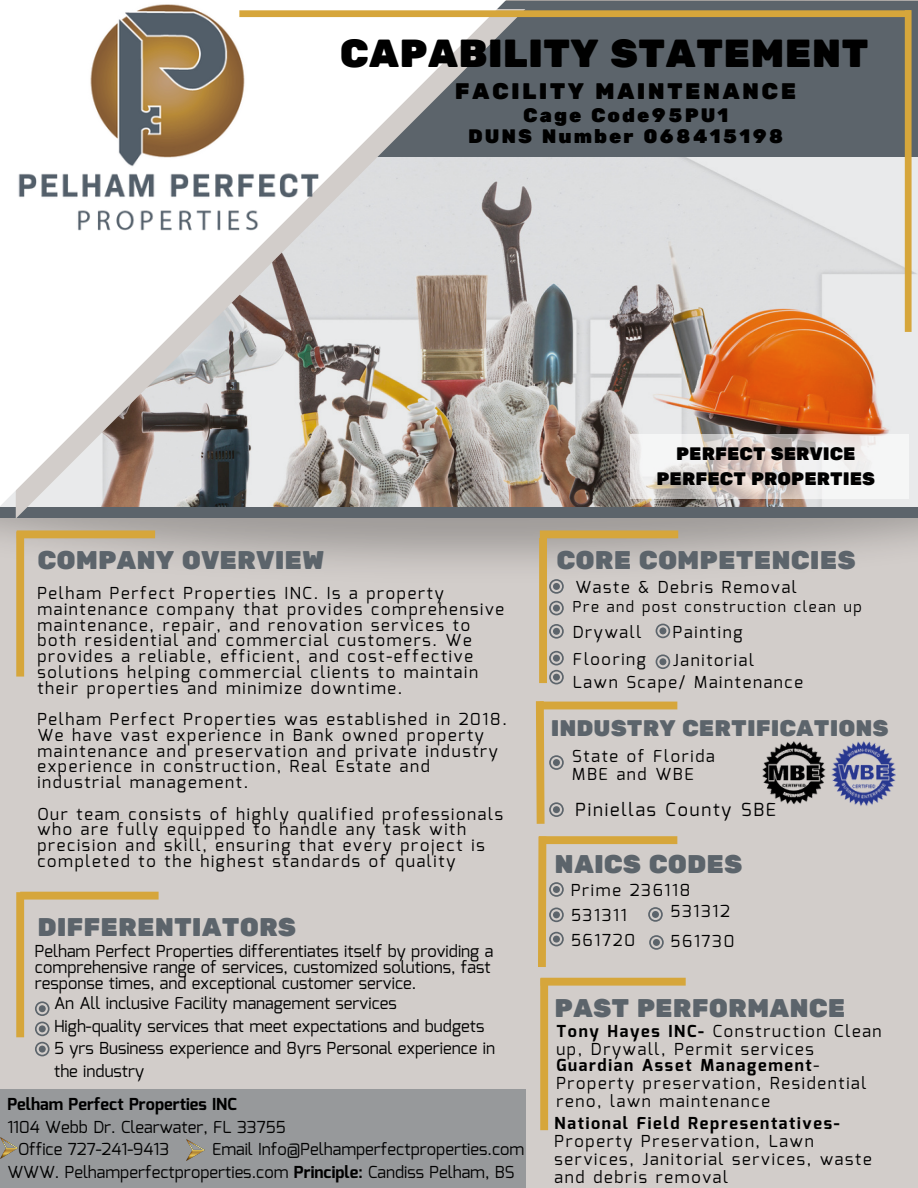
<style>
.page{position:relative;width:918px;height:1188px;background:#d2cdca}
.page>*{position:absolute;margin:0;border:0;box-sizing:border-box;transform-origin:0 0}
.t1{font:39px "Rubik One";color:#000}
.t2{font:25.5px "Rubik One";color:#5c646b}
.t3{font:22.5px "Rubik One";color:#5c646b}
.t4{font:22.5px "Rubik One";letter-spacing:.1em;color:#000}
.t5{font:19.5px/21.3px "Rubik One";letter-spacing:.1em;color:#000;text-align:center}
.t6{font:18px/24.8px "Rubik One";color:#000;text-align:center}
.t7{font:18px "Mina";letter-spacing:.1em;color:#000}
.t8{font:16.5px/15.8px "Mina";letter-spacing:.1em;color:#000}
.t9{font:16.5px/22.5px "Mina";color:#000}
.t10{font:700 16.5px "Mina";letter-spacing:.1em;color:#000}
.t11{font:700 16.5px "Mina";color:#000}
.t12{font:15px "Mina";letter-spacing:.1em;color:#000}
.s1{font-weight:700}
</style>
<div class="page">
<div style="left:0;top:1px;width:918px;height:516px;background:#5c646b"></div>
<div style="left:17px;top:530px;width:138px;height:8px;background:#d6a63b"></div>
<div style="left:16px;top:531px;width:8px;height:146px;background:#d6a63b"></div>
<img style="left:525px;top:158px;width:393px;height:348px">
<svg style="left:16px;top:9px;width:509px;height:510px"></svg>
<svg style="left:0;top:0;width:509px;height:507px;background:#cbc8c5"></svg>
<img style="left:16px;top:3px;width:304px;height:234px">
<div style="left:239px;top:10px;width:672px;height:7px;background:#d6a63b"></div>
<div style="left:905px;top:10px;width:7px;height:322px;background:#d6a63b"></div>
<svg style="left:630px;top:435px;width:279px;height:64px;background:#e2dddb"></svg>
<div style="left:20px;top:892px;width:139px;height:8px;background:#d6a63b"></div>
<div style="left:16px;top:892px;width:8px;height:145px;background:#d6a63b"></div>
<div style="left:540px;top:530px;width:138px;height:8px;background:#d6a63b"></div>
<div style="left:539px;top:538px;width:8px;height:145px;background:#d6a63b"></div>
<div style="left:540px;top:702px;width:137px;height:7px;background:#d6a63b"></div>
<div style="left:539px;top:836px;width:138px;height:8px;background:#d6a63b"></div>
<div style="left:541px;top:978px;width:145px;height:8px;background:#d6a63b"></div>
<div style="left:540px;top:978px;width:8px;height:152px;background:#d6a63b"></div>
<div style="left:0;top:1090px;width:525px;height:98px;background:#97999b"></div>
<img style="left:0;top:1137px;width:18px;height:22px">
<img style="left:186px;top:1140px;width:18px;height:21px">
<svg style="left:549px;top:579px;width:15px;height:15px"></svg>
<svg style="left:549px;top:601px;width:15px;height:14px"></svg>
<svg style="left:549px;top:624px;width:15px;height:15px"></svg>
<svg style="left:656px;top:624px;width:14px;height:14px"></svg>
<svg style="left:549px;top:651px;width:15px;height:33px"></svg>
<svg style="left:656px;top:654px;width:14px;height:15px"></svg>
<svg style="left:535px;top:701px;width:29px;height:266px"></svg>
<svg style="left:649px;top:935px;width:15px;height:15px"></svg>
<svg style="left:648px;top:907px;width:15px;height:15px"></svg>
<img style="left:831px;top:741px;width:65px;height:65px">
<img style="left:763px;top:742px;width:63px;height:63px">
<svg style="left:35px;top:1001px;width:15px;height:15px"></svg>
<svg style="left:35px;top:1022px;width:15px;height:14px"></svg>
<svg style="left:35px;top:1042px;width:15px;height:14px"></svg>
<h1 class="t1" style="left:340px;top:30px;width:531px">CAPABILITY STATEMENT</h1>
<h3 class="t4" style="left:455px;top:78px;width:343px">FACILITY MAINTENANCE</h3>
<p class="t5" style="left:468px;top:105px;width:317px">Cage Code95PU1<br>DUNS Number 068415198</p>
<h2 class="t2" style="left:37px;top:546px;width:289px">COMPANY OVERVIEW</h2>
<p class="t8" style="left:37px;top:585px;width:468px">Pelham Perfect Properties INC. Is a property maintenance company that provides comprehensive maintenance, repair, and renovation services to both residential and commercial customers. We provides a reliable, efficient, and cost-effective solutions helping commercial clients to maintain their properties and minimize downtime.</p>
<p class="t8" style="left:37px;top:711px;width:471px">Pelham Perfect Properties was established in 2018.<br>We have vast experience in Bank owned property maintenance and preservation and private industry experience in construction, Real Estate and industrial management.</p>
<p class="t8" style="left:37px;top:806px;width:467px">Our team consists of highly qualified professionals who are fully equipped to handle any task with precision and skill, ensuring that every project is completed to the highest standards of quality</p>
<p class="t6" style="left:657px;top:442px;width:220px">PERFECT SERVICE<br>PERFECT PROPERTIES</p>
<h2 class="t2" style="left:557px;top:546px;width:301px">CORE COMPETENCIES</h2>
<p class="t8" style="left:575px;top:579px;width:223px">Waste &amp; Debris Removal</p>
<p class="t8" style="left:673px;top:618px;width:83px;line-height:28.3px">Painting<br>Janitorial</p>
<p class="t8" style="left:573px;top:674px;width:232px">Lawn Scape/ Maintenance</p>
<p class="t12" style="left:573px;top:598px;width:290px">Pre and post construction clean up</p>
<p class="t8" style="left:573px;top:619px;width:75px;line-height:26.8px">Drywall<br>Flooring</p>
<h3 class="t3" style="left:551px;top:715px;width:340px">INDUSTRY CERTIFICATIONS</h3>
<p class="t8" style="left:572px;top:748px;width:144px;line-height:18px">State of Florida<br>MBE and WBE</p>
<p class="t7" style="left:575px;top:800px;width:202px">Piniellas County SBE</p>
<h2 class="t2" style="left:555px;top:850px;width:189px">NAICS CODES</h2>
<p class="t8" style="left:670px;top:880px;width:61px;line-height:21.3px;text-indent:-99px">Prime 236118<br>531312</p>
<p class="t8" style="left:670px;top:933px;width:65px">561730</p>
<h2 class="t2" style="left:37px;top:912px;width:260px">DIFFERENTIATORS</h2>
<p class="t8" style="left:571px;top:903px;width:65px;line-height:24.6px">531311<br>561720</p>
<p class="t9" style="left:35px;top:944px;width:460px;line-height:15.8px">Pelham Perfect Properties differentiates itself by providing a comprehensive range of services, customized solutions, fast response times, and exceptional customer service.</p>
<p class="t9" style="left:54px;top:992px;width:443px">An All inclusive Facility management services<br>High-quality services that meet expectations and budgets 5 yrs Business experience and 8yrs Personal experience in the industry</p>
<h2 class="t2" style="left:555px;top:993px;width:292px">PAST PERFORMANCE</h2>
<p class="t8" style="left:556px;top:1023px;width:327px;line-height:18px"><span class="s1">Tony Hayes INC-</span> Construction Clean up, Drywall, Permit services</p>
<p class="t8" style="left:556px;top:1057px;width:312px;line-height:18px"><span class="s1">Guardian Asset Management</span>-<br>Property preservation, Residential reno, lawn maintenance</p>
<p class="t10" style="left:555px;top:1114px;width:287px">National Field Representatives-</p>
<p class="t8" style="left:555px;top:1133px;width:319px;line-height:18px">Property Preservation, Lawn services, Janitorial services, waste and debris removal</p>
<p class="t11" style="left:7px;top:1095px;width:231px">Pelham Perfect Properties INC</p>
<p class="t9" style="left:18px;top:1116px;width:269px;text-indent:-11px">1104 Webb Dr. Clearwater, FL 33755<br>Office 727-241-9413</p>
<p class="t9" style="left:7px;top:1138px;width:519px;text-indent:205px">Email Info@Pelhamperfectproperties.com<br>WWW. Pelhamperfectproperties.com <span class="s1">Principle:</span> Candiss Pelham, BS</p>
</div>
